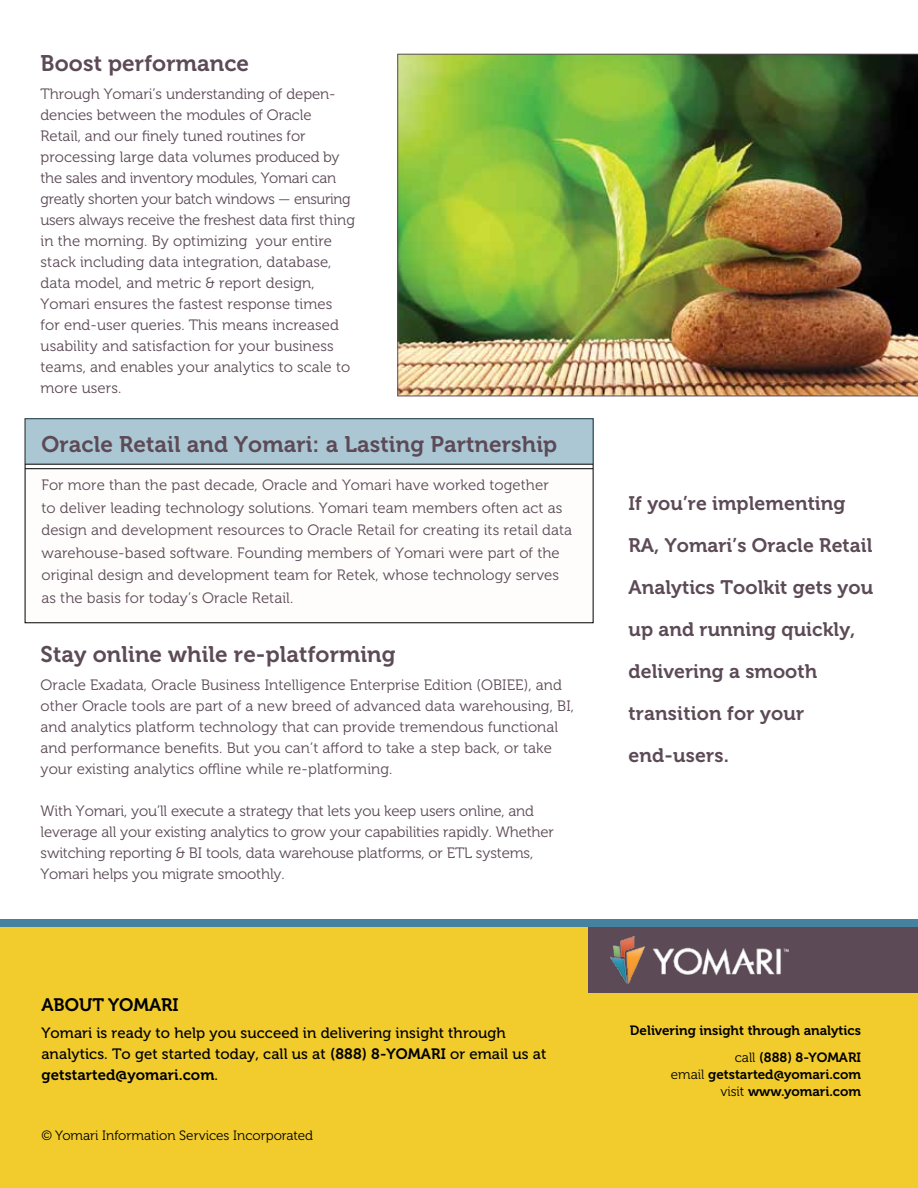
<style>
.page{position:relative;width:918px;height:1188px;background:#fff}
.page>*{position:absolute;margin:0;border:0;box-sizing:border-box;transform-origin:0 0}
.t1{font:22.5px "Museo 700";letter-spacing:.005em;color:#5c4a56}
.t2{font:19.5px/42px "Museo 700";letter-spacing:.005em;color:#5c4a56}
.t3{font:18px "Museo 700";color:#000}
.t4{font:15px/21px "Museo 300";letter-spacing:.005em;color:#5c4a56}
.t5{font:15px/21px "Museo 500";letter-spacing:.005em;color:#000}
.t6{font:15px "Museo 700";letter-spacing:.005em;color:#000}
.t7{font:13.5px "Museo 300";color:#000}
.t8{font:13.35px/16.8px "Museo 700";color:#000;text-align:right}
.s1{font-family:"Museo 700"}
.s2{font-family:"Museo 500"}
.s3{font-family:"Museo 300"}
</style>
<div class="page">
<div style="left:25px;top:418px;width:568px;height:46px;background:#abc7d4"></div>
<hr style="left:25px;top:464px;width:568px;height:1px;background:#000">
<hr style="left:25px;top:468px;width:568px;height:1px;background:#000">
<div style="left:0;top:924px;width:918px;height:264px;background:#f2cc2d"></div>
<div style="left:589px;top:927px;width:329px;height:66px;background:#5c4a56"></div>
<div style="left:0;top:919px;width:918px;height:8px;background:#4482a0"></div>
<img style="left:398px;top:54px;width:520px;height:342px">
<img style="left:610px;top:937px;width:179px;height:46px">
<h1 class="t1" style="left:41px;top:51px;width:210px">Boost performance</h1>
<p class="t4" style="left:41px;top:83px;width:316px">Through Yomari’s understanding of depen&shy;dencies between the modules of Oracle Retail, and our finely tuned routines for processing large data volumes produced by the sales and inventory modules, Yomari can greatly shorten your batch windows — ensuring users always receive the freshest data first thing in the morning. By optimizing your entire stack including data integration, database, data model, and metric &amp; report design, Yomari ensures the fastest response times for end-user queries. This means increased usability and satisfaction for your business teams, and enables your analytics to scale to more users.</p>
<h1 class="t1" style="left:41px;top:431px;width:517px">Oracle Retail and Yomari: a Lasting Partnership</h1>
<p class="t4" style="left:41px;top:474px;width:532px;line-height:22.5px">For more than the past decade, Oracle and Yomari have worked together<br>to deliver leading technology solutions. Yomari team members often act as design and development resources to Oracle Retail for creating its retail data warehouse-based software. Founding members of Yomari were part of the original design and development team for Retek, whose technology serves as the basis for today’s Oracle Retail.</p>
<h1 class="t1" style="left:41px;top:642px;width:357px">Stay online while re-platforming</h1>
<p class="t4" style="left:41px;top:675px;width:535px">Oracle Exadata, Oracle Business Intelligence Enterprise Edition (OBIEE), and other Oracle tools are part of a new breed of advanced data warehousing, BI, and analytics platform technology that can provide tremendous functional and performance benefits. But you can’t afford to take a step back, or take your existing analytics offline while re-platforming.</p>
<p class="t4" style="left:41px;top:801px;width:515px">With Yomari, you’ll execute a strategy that lets you keep users online, and leverage all your existing analytics to grow your capabilities rapidly. Whether switching reporting &amp; BI tools, data warehouse platforms, or ETL systems, Yomari helps you migrate smoothly.</p>
<p class="t3" style="left:41px;top:995px;width:91px">About Yomari</p>
<p class="t5" style="left:41px;top:1023px;width:506px">Yomari is ready to help you succeed in delivering insight through analytics. To get started today, call us at <span class="s1">(888) 8-YOMARI</span> or email us at</p>
<p class="t6" style="left:41px;top:1067px;width:178px">getstarted@yomari.com<span class="s2">.</span></p>
<p class="t7" style="left:41px;top:1128px;width:273px">© Yomari Information Services Incorporated</p>
<h2 class="t2" style="left:628px;top:482px;width:246px">If you’re implementing<br>RA, Yomari’s Oracle Retail<br>Analytics Toolkit gets you up and running quickly, delivering a smooth transition for your end-users.</h2>
<p class="t8" style="left:630px;top:1023px;width:233px">Delivering insight through analytics</p>
<p class="t8" style="left:671px;top:1050px;width:192px"><span class="s3">call</span> (888) 8-YOMARI<br><span class="s3">email</span> getstarted@yomari.com <span class="s3">visit</span> www.yomari.com</p>
</div>
